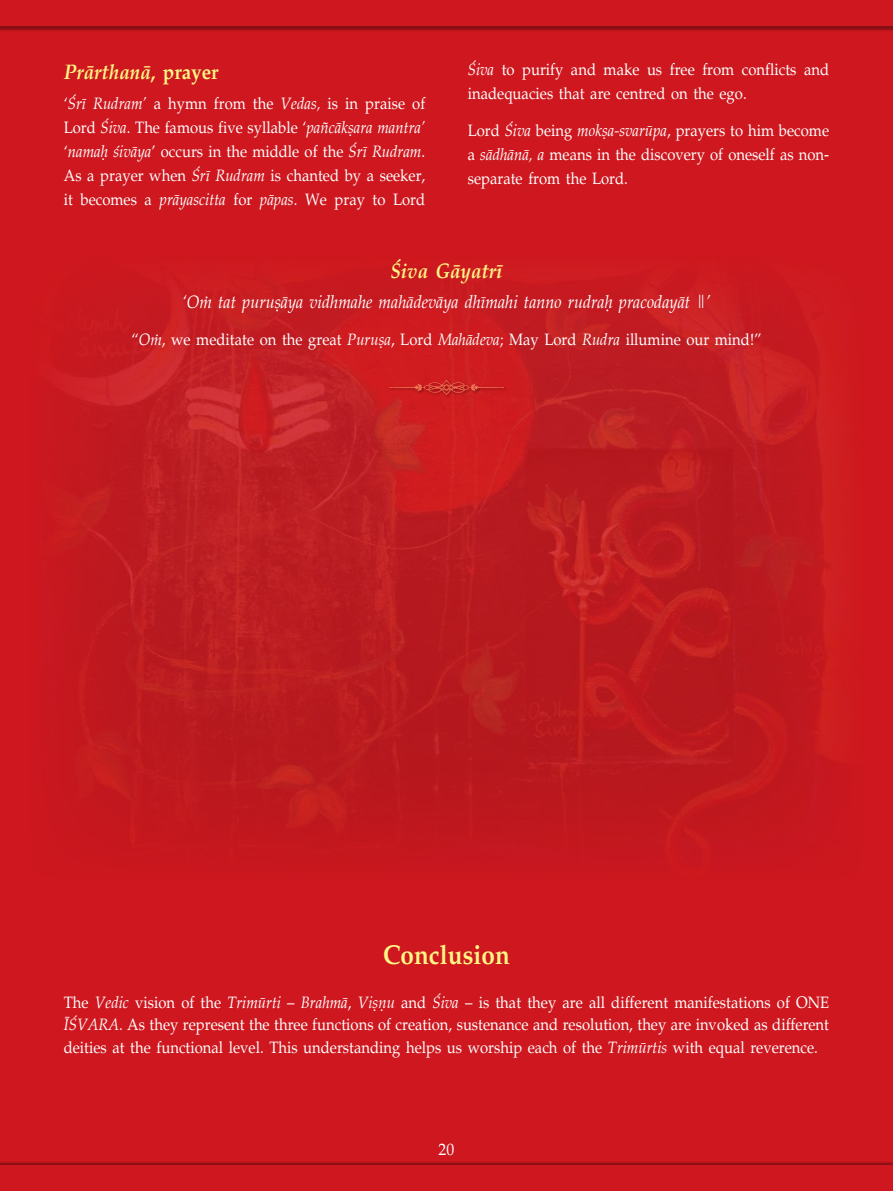
<style>
.page{position:relative;width:893px;height:1191px;background:#ce171e}
.page>*{position:absolute;margin:0;border:0;box-sizing:border-box;transform-origin:0 0}
.t1{font:700 27px "URW Palladio IT";color:#fff685;scale:.9 1}
.t2{font:italic 700 21px "URW Palladio IT";color:#fff685;scale:.9 1}
.t3{font:italic 18px "URW Palladio IT";color:#fff;scale:.9 1}
.t4{font:16.5px/24px "URW Palladio IT";color:#fff;text-align:justify;scale:.9 1}
.t5{font:16.5px "URW Palladio IT";color:#fff;scale:.95 1}
.s1{font-style:normal}
.s2{font-style:italic}
</style>
<div class="page">
<div style="left:0;top:1161px;width:893px;height:30px;background:#000;opacity:.35"></div>
<div style="left:0;top:1165px;width:893px;height:26px;background:#ce171e"></div>
<div style="left:0;top:0;width:893px;height:32px;background:#000;opacity:.35"></div>
<div style="left:0;top:0;width:893px;height:26px;background:#ce171e"></div>
<img style="left:64px;top:291px;width:766px;height:559px">
<div style="left:389px;top:379px;width:118px;height:19px;background:#cf1c20"></div>
<svg style="left:389px;top:380px;width:115px;height:15px"></svg>
<p class="t2" style="left:64px;top:56px;width:173px">Prärthanä<span class="s1">, prayer</span></p>
<p class="t4" style="left:64px;top:91px;width:403px">‘<span class="s2">Çré Rudram’</span> a hymn from the <span class="s2">Vedas,</span> is in praise of Lord <span class="s2">Çiva</span>. The famous five syllable ‘<span class="s2">païcäkñara mantra’ </span>‘<span class="s2">namaù çiväya</span>’ occurs in the middle of the <span class="s2">Çré Rudram</span>.<br>As a prayer when <span class="s2">Çré Rudram</span> is chanted by a seeker, it becomes a <span class="s2">präyascitta</span> for <span class="s2">päpas</span>. We pray to Lord</p>
<p class="t4" style="left:468px;top:57px;width:403px"><span class="s2">Çiva</span> to purify and make us free from conflicts and inadequacies that are centred on the ego.</p>
<p class="t4" style="left:468px;top:118px;width:403px">Lord <span class="s2">Çiva</span> being <span class="s2">mokña-svarüpa</span>, prayers to him become a <span class="s2">sädhänä, a</span> means in the discovery of oneself as non&shy;separate from the Lord.</p>
<p class="t2" style="left:390px;top:256px;width:126px">Çiva Gäyatré</p>
<p class="t3" style="left:182px;top:289px;width:588px">‘Oà tat puruñäya vidhmahe mahädeväya dhémahi tanno rudraù pracodayät ||’</p>
<p class="t4" style="left:131px;top:326px;width:702px">“<span class="s2">Oà</span>, we meditate on the great <span class="s2">Puruña</span>, Lord <span class="s2">Mahädeva</span>; May Lord <span class="s2">Rudra</span> illumine our mind!”</p>
<h1 class="t1" style="left:383px;top:935px;width:142px">Conclusion</h1>
<p class="t4" style="left:64px;top:990px;width:852px;line-height:22.5px">The <span class="s2">Vedic</span> vision of the <span class="s2">Trimürti</span> – <span class="s2">Brahmä</span>, <span class="s2">Viñëu</span> and <span class="s2">Çiva</span> – is that they are all different manifestations of ONE <span class="s2">ÉÇVARA</span>. As they represent the three functions of creation, sustenance and resolution, they are invoked as different deities at the functional level. This understanding helps us worship each of the <span class="s2">Trimürtis</span> with equal reverence.</p>
<p class="t5" style="left:439px;top:1137px;width:18px">20</p>
</div>
